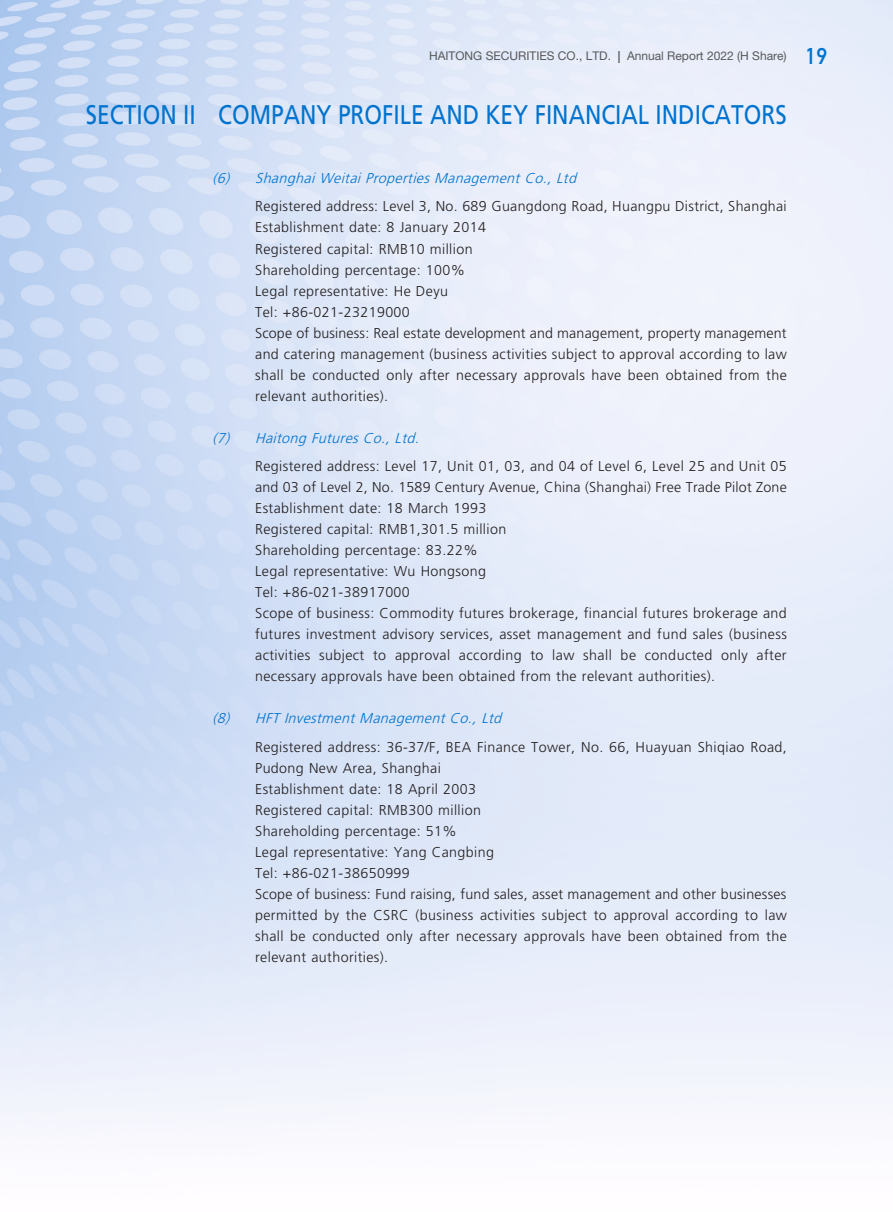
<style>
.page{position:relative;width:893px;height:1212px;background:#fff}
.page>*{position:absolute;margin:0;border:0;box-sizing:border-box;transform-origin:0 0}
.t1{font:27px "Frutiger LT Std";color:#0073ce;scale:.84 1}
.t2{font:300 14.25px/21px "Frutiger LT Std";letter-spacing:.03em;color:#231f20}
.t3{font:italic 300 14.25px "Frutiger LT Std";color:#0073ce}
.t4{font:12px "Helvetica Neue LT Std";color:#57585a}
.s1{font-family:"Frutiger LT Std";font-weight:700}
.s2{font-family:"DIN Mittelschrift Std";font-size:22.5px;color:#0073ce}
</style>
<div class="page">
<p class="t4" style="left:429px;top:49px;width:400px">HAITONG SECURITIES CO., LTD. <span class="s1">|</span> Annual Report 2022 (H Share) <span class="s2">19</span></p>
<h1 class="t1" style="left:86px;top:99px;width:836px">SECTION II COMPANY PROFILE AND KEY FINANCIAL INDICATORS</h1>
<p class="t3" style="left:213px;top:170px;width:369px">(6) ShanghaiWeitaiPropertiesManagementCo.,Ltd</p>
<p class="t2" style="left:255px;top:196px;width:533px">Registered address: Level 3, No. 689 Guangdong Road, Huangpu District, Shanghai Establishment date: 8 January 2014<br>Registered capital: RMB10 million<br>Shareholding percentage: 100%<br>Legal representative: He Deyu<br>Tel: +86-021-23219000<br>Scope of business: Real estate development and management, property management and catering management (business activities subject to approval according to law shall be conducted only after necessary approvals have been obtained from the relevant authorities).</p>
<p class="t3" style="left:213px;top:429px;width:212px">(7) Haitong FuturesCo.,Ltd.</p>
<p class="t2" style="left:255px;top:456px;width:533px">Registered address: Level 17, Unit 01, 03, and 04 of Level 6, Level 25 and Unit 05 and 03 of Level 2, No. 1589 Century Avenue, China (Shanghai) Free Trade Pilot Zone Establishment date: 18 March 1993<br>Registered capital: RMB1,301.5 million<br>Shareholding percentage: 83.22%<br>Legal representative: Wu Hongsong<br>Tel: +86-021-38917000<br>Scope of business: Commodity futures brokerage, financial futures brokerage and futures investment advisory services, asset management and fund sales (business activities subject to approval according to law shall be conducted only after necessary approvals have been obtained from the relevant authorities).</p>
<p class="t3" style="left:213px;top:710px;width:294px">(8) HFT InvestmentManagementCo.,Ltd</p>
<p class="t2" style="left:255px;top:737px;width:533px">Registered address: 36-37/F, BEA Finance Tower, No. 66, Huayuan Shiqiao Road, Pudong New Area, Shanghai<br>Establishment date: 18 April 2003<br>Registered capital: RMB300 million<br>Shareholding percentage: 51%<br>Legal representative: Yang Cangbing<br>Tel: +86-021-38650999<br>Scope of business: Fund raising, fund sales, asset management and other businesses permitted by the CSRC (business activities subject to approval according to law shall be conducted only after necessary approvals have been obtained from the relevant authorities).</p>
</div>
